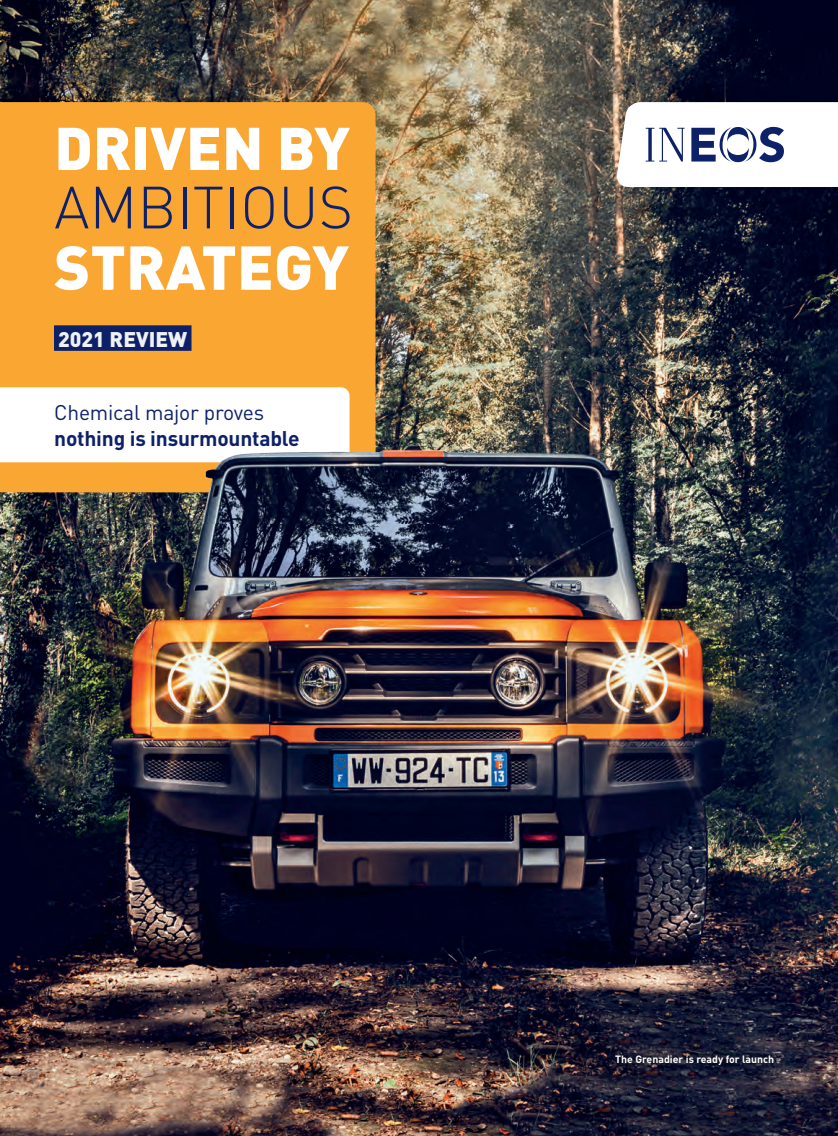
<style>
.page{position:relative;width:838px;height:1136px;background:#fff}
.page>*{position:absolute;margin:0;border:0;box-sizing:border-box;transform-origin:0 0}
.Headline_Case_Heav{font:900 60.9px "DINOT";color:#fff}
.Headline_Case_Heav-2{font:900 59.25px "DINOT";color:#fff}
.Headline_Case_Heav-3{font:300 58.5px "DINOT";color:#0d2169}
.Standfirst{font:700 21px/25.5px "DINOT";letter-spacing:-.01em;color:#0d2169}
.Box_Headline_Red{font:900 21px "DINOT";color:#f0f1f2}
.Picture_Caption_Wh{font:700 10.5px "DINOT";color:#fff}
.s1{font-weight:400}
</style>
<div class="page">
<img style="left:0;top:0;width:838px;height:1135px">
<svg style="left:616px;top:102px;width:222px;height:85px"></svg>
<div style="left:0;top:102px;width:375px;height:332px;background:#faa633"></div>
<svg style="left:0;top:387px;width:349px;height:47px"></svg>
<div style="left:54px;top:325px;width:137px;height:26px;background:#0d2169"></div>
<svg style="left:611px;top:1050px;width:166px;height:18px;background:#1c1d30"></svg>
<img style="left:0;top:434px;width:462px;height:89px">
<p class="Headline_Case_Heav-2" style="left:54px;top:109px;width:297px">DRIVEN BY</p>
<p class="Headline_Case_Heav-3" style="left:54px;top:171px;width:300px">AMBITIOUS</p>
<p class="Headline_Case_Heav" style="left:54px;top:227px;width:296px">STRATEGY</p>
<p class="Box_Headline_Red" style="left:58px;top:325px;width:130px">2021 REVIEW</p>
<p class="Standfirst" style="left:54px;top:399px;width:247px"><span class="s1">Chemical major proves </span>nothing is insurmountable</p>
<p class="Picture_Caption_Wh" style="left:615px;top:1051px;width:160px">The Grenadier is ready for launch</p>
</div>
